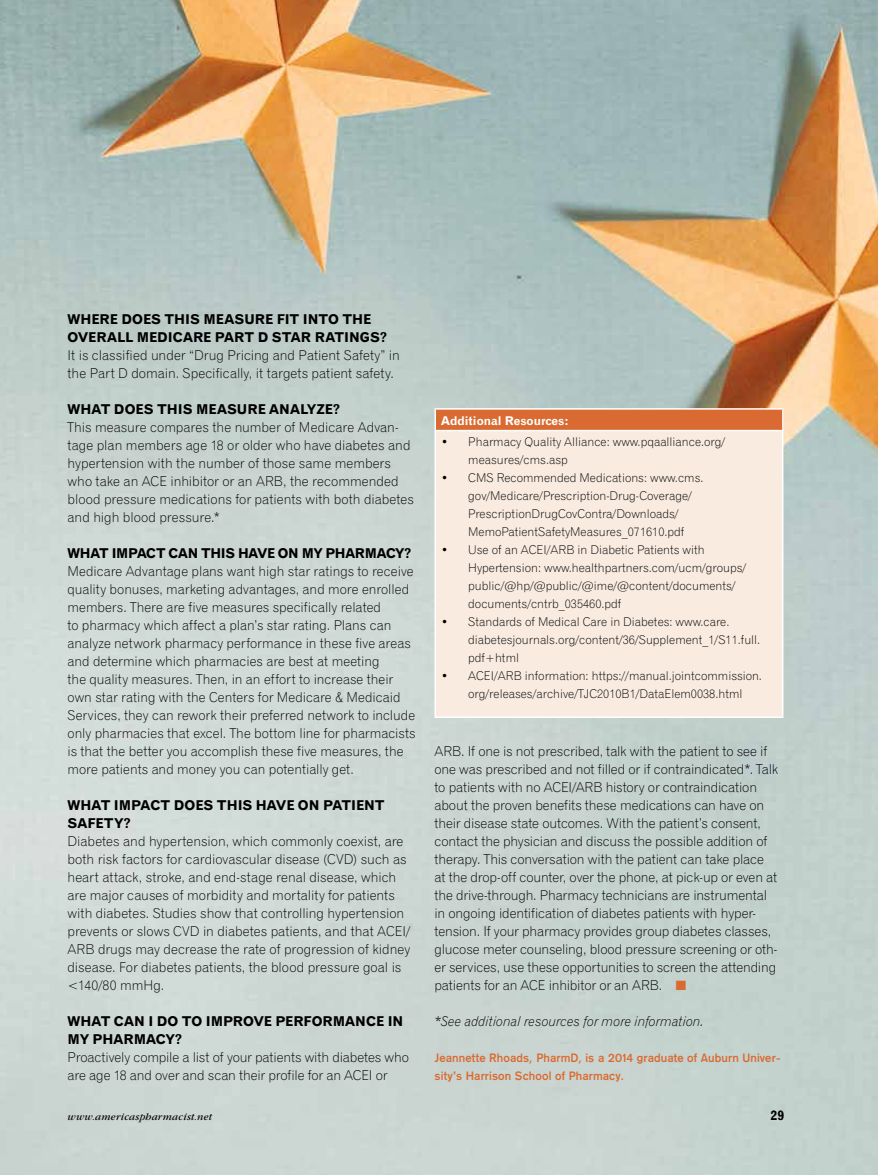
<style>
.page{position:relative;width:878px;height:1175px;background:#fff}
.page>*{position:absolute;margin:0;border:0;box-sizing:border-box;transform-origin:0 0}
.t1{font:13.5px/18px "Gothic 720 BT Light B";letter-spacing:-.005em;color:#000}
.t2{font:13.5px/18px "Gothic 720 BT Bold B";color:#000}
.t3{font:13.5px "Gothic 720 BT Light Italic B";color:#000}
.t4{font:13.5px "Gothic 720 BT Bold B";letter-spacing:-.02em;color:#000}
.t5{font:12px/18px "Gothic 720 BT Light B";color:#000}
.t6{font:12px/18px "Gothic 725 BT Bold A";letter-spacing:.01em;color:#d96a31}
.t7{font:12px "Gothic 720 BT Bold B";color:#fff}
.t8{font:italic 10.5px "Garamond";letter-spacing:.025em;color:#000}
.s1{color:#d96a31}
</style>
<div class="page">
<img style="left:0;top:0;width:878px;height:1174px">
<div style="left:435px;top:409px;width:347px;height:21px;background:#d96a31"></div>
<div style="left:435px;top:430px;width:347px;height:287px;background:#f9ebe0"></div>
<hr style="left:434px;top:408px;width:349px;height:1px;background:#fff">
<hr style="left:434px;top:409px;width:2px;height:21px;background:#fff">
<hr style="left:434px;top:430px;width:2px;height:286px;background:#fff">
<hr style="left:782px;top:431px;width:1px;height:285px;background:#fff">
<hr style="left:434px;top:716px;width:349px;height:2px;background:#fff">
<svg style="left:782px;top:409px;width:1px;height:21px"></svg>
<hr style="left:436px;top:430px;width:347px;height:1px;background:#fff">
<p class="t2" style="left:68px;top:310px;width:321px">WHERE DOES THIS MEASURE FIT INTO THE<br>OVERALL MEDICARE PART D STAR RATINGS?</p>
<p class="t1" style="left:68px;top:346px;width:334px">It is classified under “Drug Pricing and Patient Safety” in the Part D domain. Specifically, it targets patient safety.</p>
<p class="t2" style="left:68px;top:400px;width:275px">WHAT DOES THIS MEASURE ANALYZE?</p>
<p class="t1" style="left:68px;top:418px;width:348px">This measure compares the number of Medicare Advan&shy;tage plan members age 18 or older who have diabetes and hypertension with the number of those same members who take an ACE inhibitor or an ARB, the recommended blood pressure medications for patients with both diabetes and high blood pressure.*</p>
<p class="t4" style="left:68px;top:545px;width:345px">WHAT IMPACT CAN THIS HAVE ON MY PHARMACY?</p>
<p class="t1" style="left:68px;top:562px;width:349px">Medicare Advantage plans want high star ratings to receive quality bonuses, marketing advantages, and more enrolled members. There are five measures specifically related<br>to pharmacy which affect a plan’s star rating. Plans can analyze network pharmacy performance in these five areas and determine which pharmacies are best at meeting<br>the quality measures. Then, in an effort to increase their own star rating with the Centers for Medicare &amp; Medicaid Services, they can rework their preferred network to include only pharmacies that excel. The bottom line for pharmacists is that the better you accomplish these five measures, the more patients and money you can potentially get.</p>
<p class="t2" style="left:68px;top:796px;width:319px">WHAT IMPACT DOES THIS HAVE ON PATIENT<br>SAFETY?</p>
<p class="t1" style="left:68px;top:832px;width:344px">Diabetes and hypertension, which commonly coexist, are both risk factors for cardiovascular disease (CVD) such as heart attack, stroke, and end-stage renal disease, which are major causes of morbidity and mortality for patients with diabetes. Studies show that controlling hypertension prevents or slows CVD in diabetes patients, and that ACEI/ ARB drugs may decrease the rate of progression of kidney disease. For diabetes patients, the blood pressure goal is &lt;140/80 mmHg.</p>
<p class="t2" style="left:68px;top:1012px;width:337px">WHAT CAN I DO TO IMPROVE PERFORMANCE IN<br>MY PHARMACY?</p>
<p class="t1" style="left:68px;top:1048px;width:343px">Proactively compile a list of your patients with diabetes who are age 18 and over and scan their profile for an ACEI or</p>
<p class="t7" style="left:441px;top:413px;width:129px">Additional Resources:</p>
<p class="t5" style="left:468px;top:433px;width:258px;text-indent:-27px">• Pharmacy Quality Alliance: www.pqaalliance.org/ measures/cms.asp</p>
<p class="t5" style="left:468px;top:469px;width:237px;text-indent:-27px">• CMS Recommended Medications: www.cms. gov/Medicare/Prescription-Drug-Coverage/ PrescriptionDrugCovContra/Downloads/ MemoPatientSafetyMeasures_071610.pdf</p>
<p class="t5" style="left:468px;top:541px;width:279px;text-indent:-27px">• Use of an ACEI/ARB in Diabetic Patients with Hypertension: www.healthpartners.com/ucm/groups/ public/@hp/@public/@ime/@content/documents/ documents/cntrb_035460.pdf</p>
<p class="t5" style="left:468px;top:613px;width:293px;text-indent:-27px">• Standards of Medical Care in Diabetes: www.care. diabetesjournals.org/content/36/Supplement_1/S11.full. pdf+html</p>
<p class="t5" style="left:468px;top:667px;width:295px;text-indent:-27px">• ACEI/ARB information: https://manual.jointcommission. org/releases/archive/TJC2010B1/DataElem0038.html</p>
<p class="t1" style="left:434px;top:742px;width:345px">ARB. If one is not prescribed, talk with the patient to see if one was prescribed and not filled or if contraindicated*. Talk to patients with no ACEI/ARB history or contraindication about the proven benefits these medications can have on their disease state outcomes. With the patient’s consent, contact the physician and discuss the possible addition of therapy. This conversation with the patient can take place at the drop-off counter, over the phone, at pick-up or even at the drive-through. Pharmacy technicians are instrumental in ongoing identification of diabetes patients with hyper&shy;tension. If your pharmacy provides group diabetes classes, glucose meter counseling, blood pressure screening or oth&shy;er services, use these opportunities to screen the attending patients for an ACE inhibitor or an ARB. <span class="s1">■</span></p>
<p class="t3" style="left:434px;top:1013px;width:271px">*See additional resources for more information.</p>
<p class="t6" style="left:434px;top:1049px;width:347px">Jeannette Rhoads, PharmD, is a 2014 graduate of Auburn Univer&shy;sity’s Harrison School of Pharmacy.</p>
<p class="t8" style="left:68px;top:1111px;width:146px">www.americaspharmacist.net</p>
<p class="t2" style="left:770px;top:1106px;width:16px">29</p>
</div>
